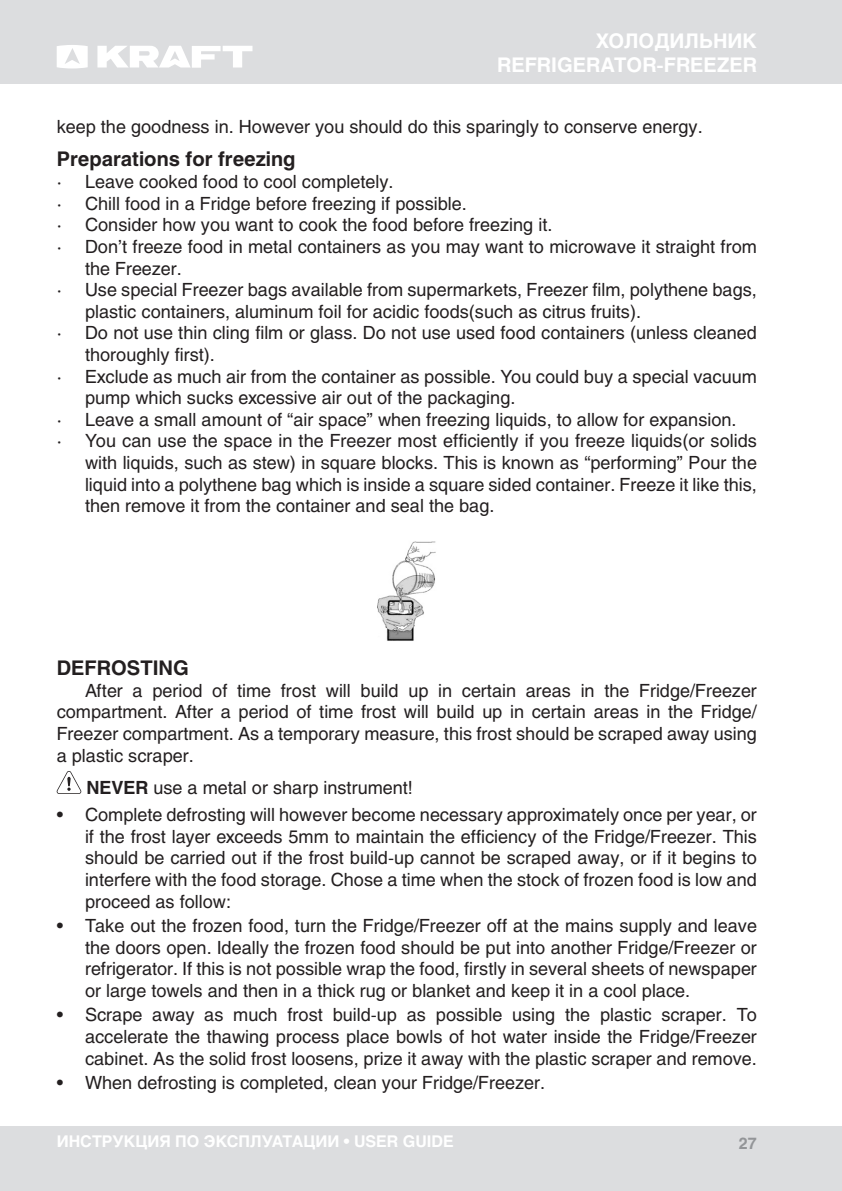
<style>
.page{position:relative;width:842px;height:1191px;background:#fff}
.page>*{position:absolute;margin:0;border:0;box-sizing:border-box;transform-origin:0 0}
.ZAG{font:700 20px "Helios C";color:#231f20}
.t1{font:700 20px/24px "Helios C";color:#fff;text-align:right}
.bullet_список{font:18px/21.6px "Helios C";color:#231f20}
.text_osn{font:18px/21.6px "Helios C";color:#231f20;text-align:justify}
.внимание{font:18px "Helios C";color:#231f20}
.t2{font:700 16px "Helios C";color:#fff}
.t3{font:700 16px "Helios C";color:#939598}
.s1{font-weight:700}
</style>
<div class="page">
<div style="left:0;top:0;width:842px;height:84px;background:#dcdddf"></div>
<div style="left:0;top:1125px;width:842px;height:66px;background:#dcdddf"></div>
<svg style="left:57px;top:45px;width:31px;height:23px"></svg>
<svg style="left:97px;top:46px;width:155px;height:22px"></svg>
<img style="left:378px;top:541px;width:58px;height:100px">
<svg style="left:57px;top:771px;width:24px;height:23px"></svg>
<p class="t1" style="left:497px;top:29px;width:261px">ХОЛОДИЛЬНИК<br>REFRIGERATOR-FREEZER</p>
<p class="text_osn" style="left:57px;top:116px;width:647px">keep the goodness in. However you should do this sparingly to conserve energy.</p>
<p class="ZAG" style="left:57px;top:148px;width:240px">Preparations for freezing</p>
<p class="bullet_список" style="left:57px;top:171px;width:338px">· Leave cooked food to cool completely.</p>
<p class="bullet_список" style="left:57px;top:192px;width:412px">· Chill food in a Fridge before freezing if possible.</p>
<p class="bullet_список" style="left:57px;top:214px;width:497px">· Consider how you want to cook the food before freezing it.</p>
<p class="bullet_список" style="left:85px;top:235px;width:673px;text-indent:-28px">· Don’t freeze food in metal containers as you may want to microwave it straight from the Freezer.</p>
<p class="bullet_список" style="left:85px;top:279px;width:673px;text-indent:-28px">· Use special Freezer bags available from supermarkets, Freezer film, polythene bags, plastic containers, aluminum foil for acidic foods(such as citrus fruits).</p>
<p class="bullet_список" style="left:85px;top:322px;width:673px;text-indent:-28px">· Do not use thin cling film or glass. Do not use used food containers (unless cleaned thoroughly first).</p>
<p class="bullet_список" style="left:85px;top:365px;width:673px;text-indent:-28px">· Exclude as much air from the container as possible. You could buy a special vacuum pump which sucks excessive air out of the packaging.</p>
<p class="bullet_список" style="left:57px;top:408px;width:681px">· Leave a small amount of “air space” when freezing liquids, to allow for expansion.</p>
<p class="bullet_список" style="left:85px;top:430px;width:673px;text-align:justify;text-indent:-28px">· You can use the space in the Freezer most efficiently if you freeze liquids(or solids with liquids, such as stew) in square blocks. This is known as “performing” Pour the liquid into a polythene bag which is inside a square sided container. Freeze it like this, then remove it from the container and seal the bag.</p>
<p class="ZAG" style="left:57px;top:656px;width:134px">DEFROSTING</p>
<p class="text_osn" style="left:57px;top:679px;width:702px;text-indent:28px">After a period of time frost will build up in certain areas in the Fridge/Freezer compartment. After a period of time frost will build up in certain areas in the Fridge/ Freezer compartment. As a temporary measure, this frost should be scraped away using a plastic scraper.</p>
<p class="внимание" style="left:86px;top:777px;width:328px"><span class="s1">NEVER</span> use a metal or sharp instrument!</p>
<p class="bullet_список" style="left:85px;top:804px;width:673px;text-align:justify;text-indent:-28px">• Complete defrosting will however become necessary approximately once per year, or if the frost layer exceeds 5mm to maintain the efficiency of the Fridge/Freezer. This should be carried out if the frost build-up cannot be scraped away, or if it begins to interfere with the food storage. Chose a time when the stock of frozen food is low and proceed as follow:</p>
<p class="bullet_список" style="left:85px;top:914px;width:673px;text-align:justify;text-indent:-28px">• Take out the frozen food, turn the Fridge/Freezer off at the mains supply and leave the doors open. Ideally the frozen food should be put into another Fridge/Freezer or refrigerator. If this is not possible wrap the food, firstly in several sheets of newspaper or large towels and then in a thick rug or blanket and keep it in a cool place.</p>
<p class="bullet_список" style="left:85px;top:1004px;width:673px;text-align:justify;text-indent:-28px">• Scrape away as much frost build-up as possible using the plastic scraper. To accelerate the thawing process place bowls of hot water inside the Fridge/Freezer cabinet. As the solid frost loosens, prize it away with the plastic scraper and remove.</p>
<p class="bullet_список" style="left:57px;top:1071px;width:490px">• When defrosting is completed, clean your Fridge/Freezer.</p>
<p class="t2" style="left:57px;top:1131px;width:399px">ИНСТРУКЦИЯ ПО ЭКСПЛУАТАЦИИ • USER GUIDE</p>
<p class="t3" style="left:739px;top:1134px;width:19px">27</p>
</div>
